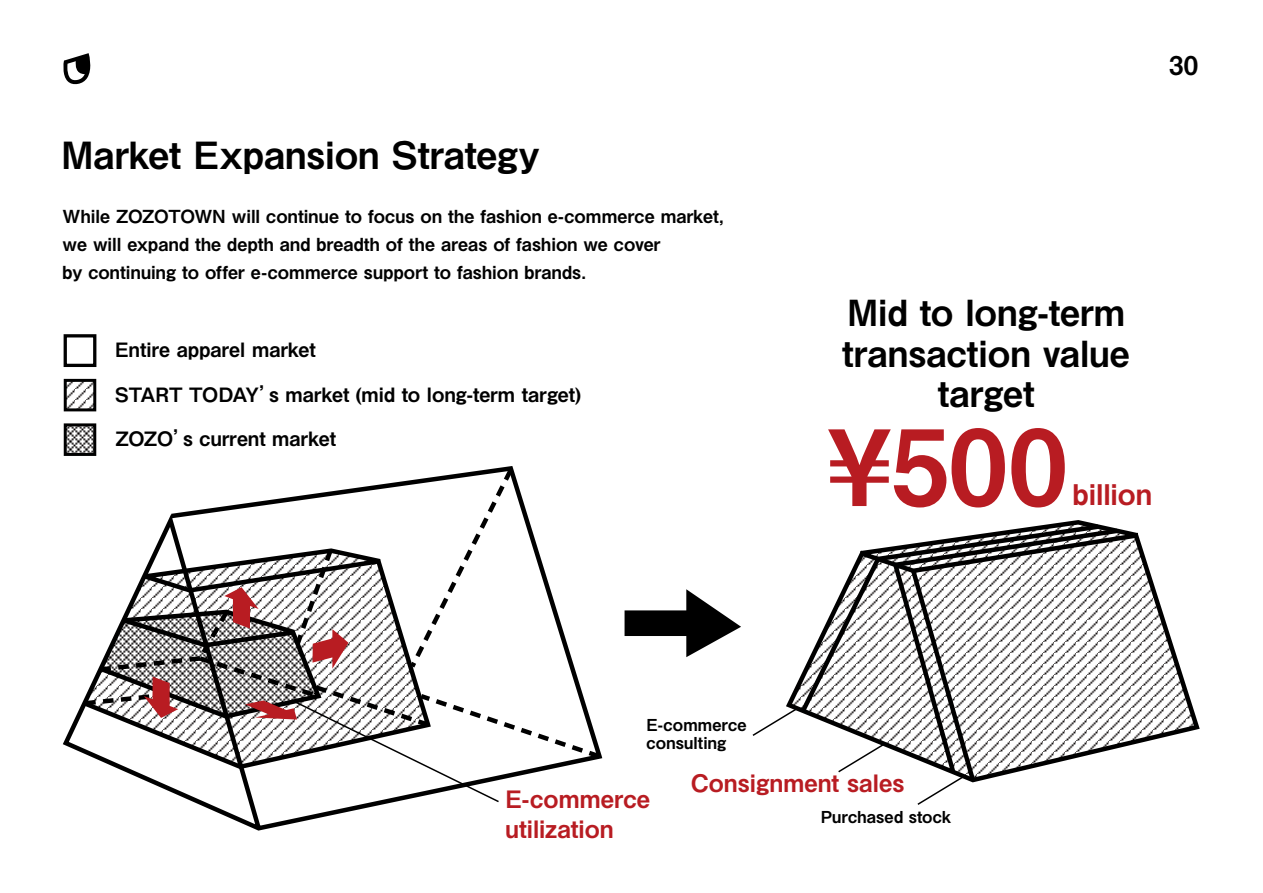
<style>
.page{position:relative;width:1263px;height:893px;background:#fff}
.page>*{position:absolute;margin:0;border:0;box-sizing:border-box;transform-origin:0 0}
.t1{font:105px "Midashi Go Pro MB31";color:#b81c22}
.t2{font:37.5px "Midashi Go Pro MB31";color:#000}
.t3{font:36px/40.5px "Midashi Go Pro MB31";letter-spacing:.005em;color:#000;text-align:center}
.t4{font:28.5px "Midashi Go Pro MB31";letter-spacing:-.005em;color:#b81c22}
.t5{font:25.95px "Midashi Go Pro MB31";color:#000}
.t6{font:24px/30px "Midashi Go Pro MB31";letter-spacing:.005em;color:#b81c22}
.t7{font:19.8px "Midashi Go Pro MB31";letter-spacing:.005em;color:#000}
.t8{font:18px/27.8px "Midashi Go Pro MB31";letter-spacing:.01em;color:#000}
.t9{font:16.5px/18px "Midashi Go Pro MB31";letter-spacing:.01em;color:#000}
</style>
<div class="page">
<svg style="left:1162px;top:610px;width:38px;height:128px"></svg>
<svg style="left:63px;top:53px;width:28px;height:32px"></svg>
<svg style="left:624px;top:589px;width:117px;height:68px"></svg>
<div style="left:64px;top:334px;width:32px;height:33px;background:#fff;border:3px solid #000"></div>
<svg style="left:64px;top:379px;width:32px;height:32px"></svg>
<svg style="left:64px;top:423px;width:32px;height:33px"></svg>
<svg style="left:752px;top:520px;width:410px;height:285px"></svg>
<svg style="left:66px;top:466px;width:537px;height:362px"></svg>
<p class="t2" style="left:61px;top:125px;width:480px">Market Expansion Strategy</p>
<p class="t8" style="left:63px;top:200px;width:663px">While ZOZOTOWN will continue to focus on the fashion e-commerce market, we will expand the depth and breadth of the areas of fashion we cover<br>by continuing to offer e-commerce support to fashion brands.</p>
<p class="t7" style="left:115px;top:334px;width:202px">Entire apparel market</p>
<p class="t7" style="left:115px;top:379px;width:467px">START TODAY’s market (mid to long-term target)</p>
<p class="t7" style="left:115px;top:423px;width:222px">ZOZO’s current market</p>
<p class="t5" style="left:1169px;top:45px;width:31px">30</p>
<p class="t3" style="left:842px;top:288px;width:289px">Mid to long-term transaction value target</p>
<p class="t1" style="left:826px;top:382px;width:242px">¥500</p>
<p class="t4" style="left:1073px;top:472px;width:81px">billion</p>
<p class="t9" style="left:646px;top:714px;width:102px">E-commerce consulting</p>
<p class="t6" style="left:505px;top:781px;width:146px">E-commerce utilization</p>
<p class="t6" style="left:691px;top:765px;width:215px">Consignment sales</p>
<p class="t9" style="left:821px;top:805px;width:132px">Purchased stock</p>
</div>
